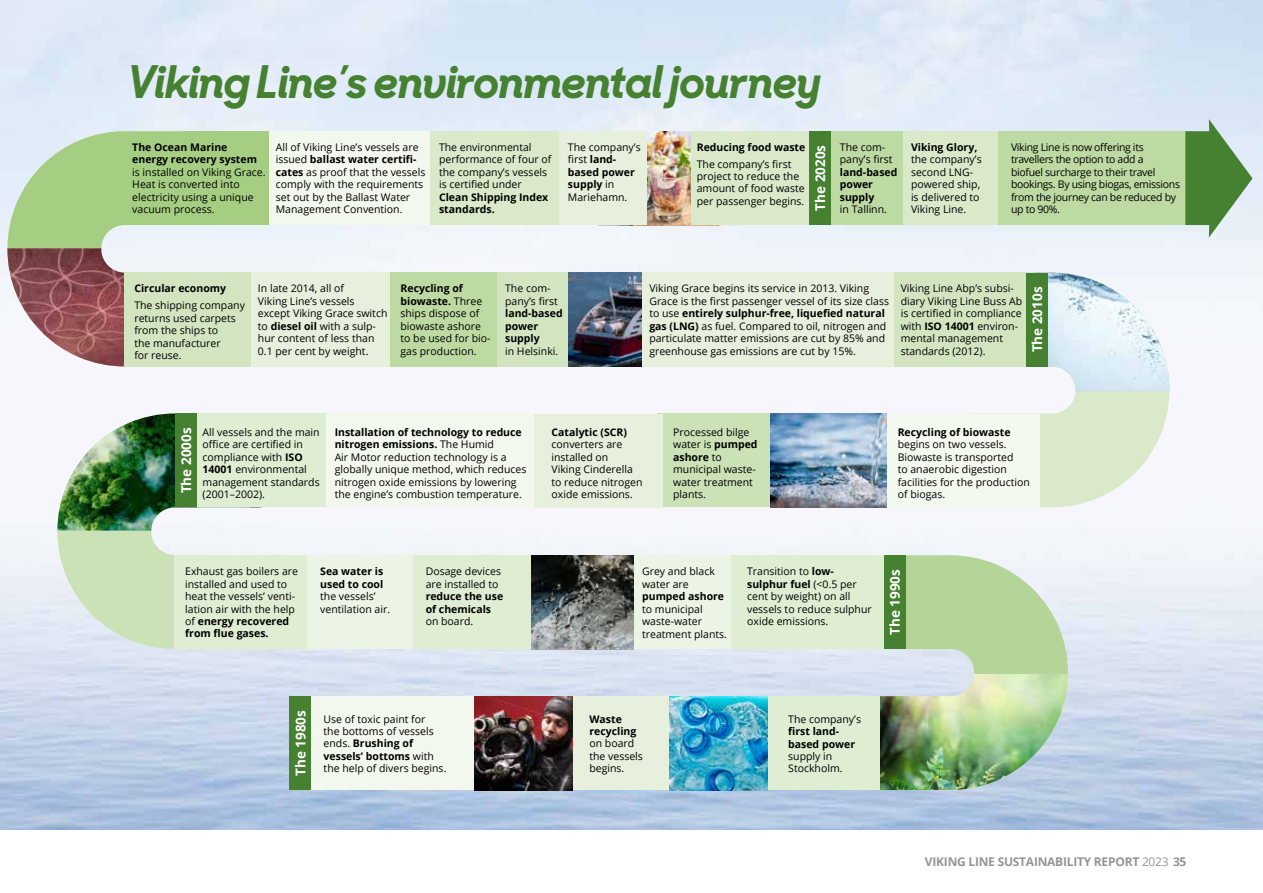
<style>
.page{position:relative;width:1263px;height:893px;background:#fff}
.page>*{position:absolute;margin:0;border:0;box-sizing:border-box;transform-origin:0 0}
.t1{font:45px "Sharp Sans Display No 1 Boldltalic";color:#458131}
.t2{font:700 13.5px "Open Sans";color:#fff}
.t3{font:700 12px "Open Sans";letter-spacing:-.02em;color:#969595}
.t4{font:10.5px/12.5px "Open Sans";color:#000}
.t5{font:700 10.5px/12.5px "Open Sans";color:#000}
.t6{font:10.5px/12.5px "Open Sans";letter-spacing:-.03em;color:#000}
.s1{font-weight:700}
.s2{font-weight:400}
</style>
<div class="page">
<img style="left:0;top:0;width:1263px;height:829px">
<div style="left:303px;top:555px;width:115px;height:94px;background:#ecf4e5"></div>
<div style="left:413px;top:555px;width:146px;height:94px;background:#dfedd3"></div>
<div style="left:630px;top:555px;width:152px;height:94px;background:#ecf4e5"></div>
<div style="left:657px;top:414px;width:114px;height:93px;background:#cbe1b6"></div>
<div style="left:732px;top:555px;width:154px;height:94px;background:#dfedd3"></div>
<div style="left:567px;top:696px;width:141px;height:94px;background:#e6f0dc"></div>
<div style="left:303px;top:696px;width:177px;height:94px;background:#f3f8ee"></div>
<div style="left:640px;top:272px;width:281px;height:95px;background:#e6f0dc"></div>
<div style="left:250px;top:272px;width:145px;height:95px;background:#e6f0dc"></div>
<div style="left:889px;top:131px;width:197px;height:94px;background:#d9e9c9"></div>
<div style="left:755px;top:696px;width:125px;height:94px;background:#dfedd3"></div>
<svg style="left:970px;top:367px;width:199px;height:140px"></svg>
<img style="left:1021px;top:273px;width:148px;height:118px">
<img style="left:869px;top:555px;width:199px;height:235px">
<svg style="left:7px;top:131px;width:204px;height:235px"></svg>
<img style="left:669px;top:696px;width:98px;height:94px">
<img style="left:475px;top:696px;width:97px;height:94px">
<div style="left:266px;top:131px;width:175px;height:94px;background:#f3f8ee"></div>
<div style="left:183px;top:131px;width:86px;height:94px;background:#a6ce83"></div>
<div style="left:290px;top:696px;width:21px;height:94px;background:#458131"></div>
<div style="left:884px;top:555px;width:21px;height:94px;background:#458131"></div>
<div style="left:174px;top:555px;width:133px;height:94px;background:#dfedd3"></div>
<div style="left:312px;top:414px;width:237px;height:93px;background:#f3f8ee"></div>
<div style="left:534px;top:414px;width:129px;height:93px;background:#e6f0dc"></div>
<div style="left:881px;top:414px;width:159px;height:93px;background:#f4f9f0"></div>
<div style="left:895px;top:272px;width:132px;height:95px;background:#d2e5c0"></div>
<div style="left:124px;top:272px;width:127px;height:95px;background:#d2e5c0"></div>
<div style="left:390px;top:272px;width:121px;height:95px;background:#bddaa2"></div>
<div style="left:1026px;top:273px;width:21px;height:93px;background:#458131"></div>
<img style="left:646px;top:131px;width:45px;height:94px">
<img style="left:771px;top:414px;width:116px;height:93px">
<img style="left:531px;top:555px;width:103px;height:94px">
<svg style="left:57px;top:530px;width:204px;height:119px"></svg>
<img style="left:57px;top:414px;width:204px;height:116px">
<div style="left:196px;top:414px;width:130px;height:93px;background:#dfedd3"></div>
<div style="left:175px;top:414px;width:21px;height:93px;background:#458131"></div>
<div style="left:497px;top:272px;width:79px;height:95px;background:#d2e5c0"></div>
<img style="left:569px;top:272px;width:72px;height:95px">
<div style="left:430px;top:131px;width:131px;height:94px;background:#d9e9c9"></div>
<div style="left:559px;top:131px;width:87px;height:94px;background:#e6f0dc"></div>
<div style="left:999px;top:131px;width:192px;height:94px;background:#bddaa2"></div>
<div style="left:691px;top:131px;width:133px;height:94px;background:#d9e9c9"></div>
<div style="left:812px;top:131px;width:90px;height:94px;background:#bddaa2"></div>
<div style="left:809px;top:131px;width:21px;height:94px;background:#458131"></div>
<svg style="left:1185px;top:119px;width:67px;height:119px;background:#83ab7f"></svg>
<h1 class="t1" style="left:128px;top:43px;width:694px">Viking Line’s environmental journey</h1>
<p class="t5" style="left:132px;top:141px;width:126px">The Ocean Marine energy recovery system</p>
<p class="t4" style="left:132px;top:165px;width:135px">is installed on Viking Grace.<br>Heat is converted into electricity using a unique vacuum process.</p>
<p class="t4" style="left:276px;top:141px;width:151px">All of Viking Line’s vessels are issued <span class="s1">ballast water certifi&shy;cates</span> as proof that the vessels comply with the requirements set out by the Ballast Water<br>Management Convention.</p>
<p class="t4" style="left:439px;top:141px;width:114px">The environmental performance of four of the company’s vessels is certified under</p>
<p class="t5" style="left:439px;top:190px;width:111px">Clean Shipping Index standards.</p>
<p class="t4" style="left:568px;top:141px;width:74px">The company’s first <span class="s1">land&shy;based power supply</span> in<br>Mariehamn.</p>
<p class="t6" style="left:1011px;top:141px;width:170px">Viking Line is now offering its travellers the option to add a<br>biofuel surcharge to their travel bookings. By using biogas, emissions from the journey can be reduced by up to 90%.</p>
<p class="t5" style="left:697px;top:141px;width:110px">Reducing food waste</p>
<p class="t4" style="left:697px;top:157px;width:109px">The company’s first project to reduce the amount of food waste per passenger begins.</p>
<p class="t4" style="left:840px;top:141px;width:54px">The com&shy;pany’s first</p>
<p class="t5" style="left:840px;top:165px;width:59px">land-based power supply</p>
<p class="t5" style="left:911px;top:141px;width:68px">Viking Glory,</p>
<p class="t4" style="left:911px;top:153px;width:72px">the company’s second LNG&shy;powered ship, is delivered to<br>Viking Line.</p>
<p class="t2" style="left:811px;top:211px;width:67px;rotate:-90deg">The 2020s</p>
<p class="t4" style="left:840px;top:203px;width:49px">in Tallinn.</p>
<p class="t5" style="left:134px;top:282px;width:93px">Circular economy</p>
<p class="t4" style="left:134px;top:299px;width:112px">The shipping company returns used carpets from the ships to<br>the manufacturer<br>for reuse.</p>
<p class="t4" style="left:258px;top:282px;width:131px">In late 2014, all of<br>Viking Line’s vessels except Viking Grace switch to <span class="s1">diesel oil</span> with a sulp&shy;hur content of less than<br>0.1 per cent by weight.</p>
<p class="t4" style="left:400px;top:282px;width:92px"><span class="s1">Recycling of biowaste.</span> Three ships dispose of biowaste ashore to be used for bio&shy;gas production.</p>
<p class="t4" style="left:505px;top:282px;width:54px">The com&shy;pany’s first</p>
<p class="t5" style="left:505px;top:307px;width:59px">land-based power supply</p>
<p class="t4" style="left:505px;top:344px;width:55px">in Helsinki.</p>
<p class="t4" style="left:649px;top:282px;width:241px">Viking Grace begins its service in 2013. Viking Grace is the first passenger vessel of its size class to use <span class="s1">entirely sulphur-free, liquefied natural gas (LNG)</span> as fuel. Compared to oil, nitrogen and particulate matter emissions are cut by 85% and greenhouse gas emissions are cut by 15%.</p>
<p class="t4" style="left:901px;top:282px;width:123px">Viking Line Abp’s subsi&shy;diary Viking Line Buss Ab is certified in compliance with <span class="s1">ISO 14001</span> environ&shy;mental management standards (2012).</p>
<p class="t2" style="left:1028px;top:352px;width:67px;rotate:-90deg">The 2010s</p>
<p class="t2" style="left:177px;top:493px;width:67px;rotate:-90deg">The 2000s</p>
<p class="t4" style="left:203px;top:426px;width:119px">All vessels and the main office are certified in compliance with <span class="s1">ISO<br>14001</span> environmental management standards (2001–2002).</p>
<p class="t4" style="left:335px;top:426px;width:193px"><span class="s1">Installation of technology to reduce nitrogen emissions.</span> The Humid<br>Air Motor reduction technology is a globally unique method, which reduces nitrogen oxide emissions by lowering the engine’s combustion temperature.</p>
<p class="t5" style="left:551px;top:426px;width:77px">Catalytic (SCR)</p>
<p class="t4" style="left:551px;top:438px;width:92px">converters are installed on<br>Viking Cinderella to reduce nitrogen oxide emissions.</p>
<p class="t4" style="left:673px;top:426px;width:86px">Processed bilge water is <span class="s1">pumped ashore</span> to municipal waste&shy;water treatment plants.</p>
<p class="t5" style="left:898px;top:426px;width:114px">Recycling of biowaste</p>
<p class="t4" style="left:898px;top:438px;width:134px">begins on two vessels.<br>Biowaste is transported<br>to anaerobic digestion facilities for the production of biogas.</p>
<p class="t4" style="left:185px;top:565px;width:114px">Exhaust gas boilers are installed and used to heat the vessels’ venti&shy;lation air with the help of <span class="s1">energy recovered from flue gases.</span></p>
<p class="t5" style="left:320px;top:565px;width:65px">Sea water is used to cool</p>
<p class="t4" style="left:320px;top:590px;width:71px">the vessels’ ventilation air.</p>
<p class="t4" style="left:426px;top:565px;width:77px">Dosage devices are installed to</p>
<p class="t5" style="left:426px;top:590px;width:79px">reduce the use of chemicals</p>
<p class="t4" style="left:426px;top:615px;width:49px">on board.</p>
<p class="t4" style="left:642px;top:565px;width:74px">Grey and black water are</p>
<p class="t5" style="left:642px;top:590px;width:84px">pumped ashore</p>
<p class="t4" style="left:642px;top:602px;width:86px">to municipal waste-water treatment plants.</p>
<p class="t4" style="left:747px;top:565px;width:126px">Transition to <span class="s1">low&shy;sulphur fuel</span> (&lt;0.5 per cent by weight) on all vessels to reduce sulphur oxide emissions.</p>
<p class="t2" style="left:885px;top:635px;width:67px;rotate:-90deg">The 1990s</p>
<p class="t2" style="left:291px;top:776px;width:67px;rotate:-90deg">The 1980s</p>
<p class="t4" style="left:324px;top:712px;width:124px">Use of toxic paint for<br>the bottoms of vessels ends. <span class="s1">Brushing of vessels’ bottoms</span> with the help of divers begins.</p>
<p class="t5" style="left:589px;top:712px;width:48px">Waste recycling</p>
<p class="t4" style="left:589px;top:737px;width:55px">on board the vessels begins.</p>
<p class="t4" style="left:788px;top:712px;width:74px">The company’s</p>
<p class="t5" style="left:788px;top:725px;width:68px">first land&shy;based power</p>
<p class="t4" style="left:788px;top:750px;width:56px">supply in<br>Stockholm.</p>
<p class="t3" style="left:925px;top:853px;width:263px">VIKING LINE SUSTAINABILITY REPORT <span class="s2">2023</span> 35</p>
</div>
